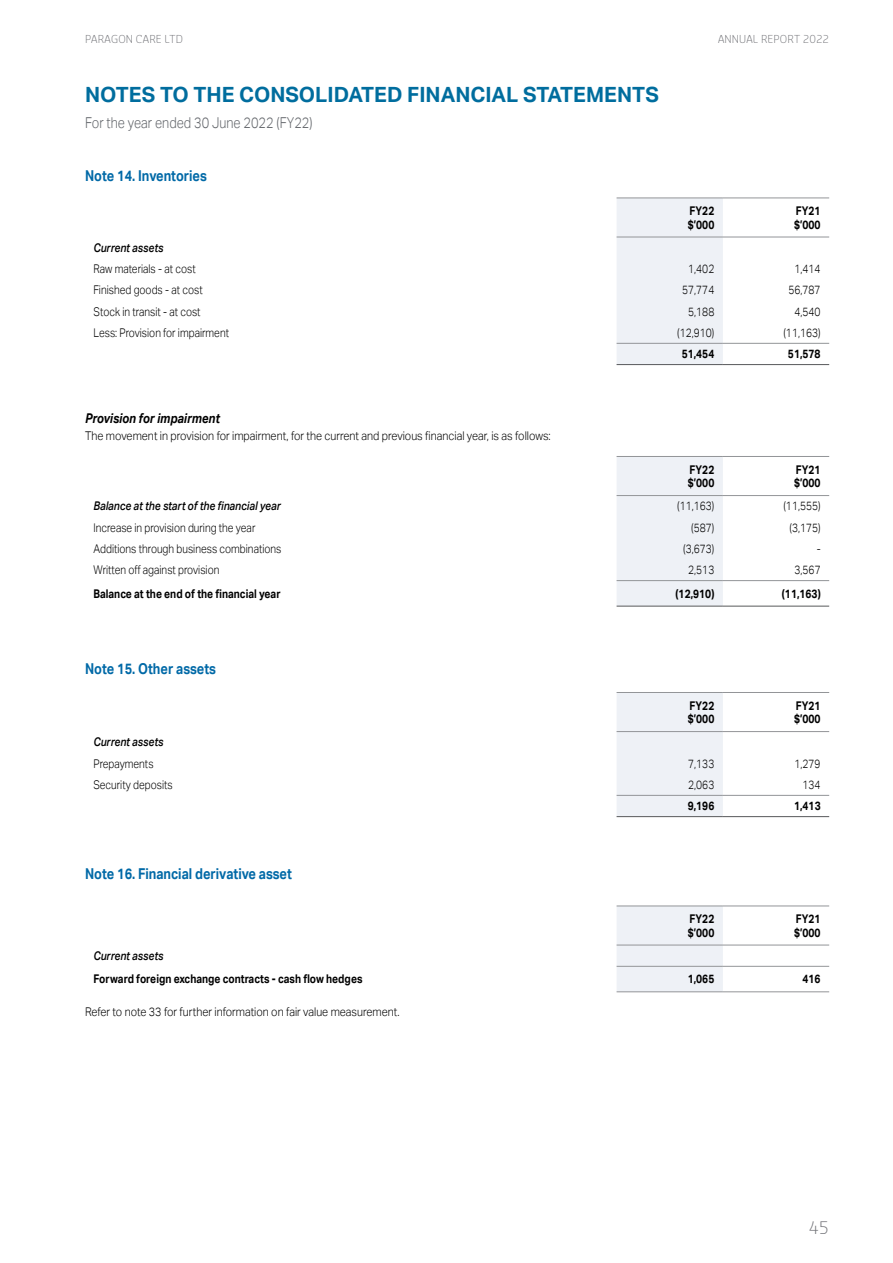
<style>
.page{position:relative;width:893px;height:1263px;background:#fff}
.page>*{position:absolute;margin:0;border:0;box-sizing:border-box;transform-origin:0 0}
.t1{font:700 21px "Aktiv Grotesk";color:#006d9e}
.t2{font:300 16.5px "Sansa Pro";color:#6f7075}
.t3{font:700 15px "Aktiv Grotesk";color:#0069a7;scale:.85 1}
.t4{font:300 15px "Aktiv Grotesk";color:#63666b;scale:.85 1}
.t5{font:italic 700 13.5px "Aktiv Grotesk";color:#000;scale:.85 1}
.t6{font:300 12px "Aktiv Grotesk";color:#000;scale:.85 1}
.t7{font:700 12px/13.5px "Aktiv Grotesk";color:#000;scale:.85 1}
.t8{font:300 12px "Aktiv Grotesk";color:#000;scale:.9 1}
.t9{font:italic 500 12px "Aktiv Grotesk";color:#000;scale:.85 1}
.t10{font:300 10.5px "Sansa Pro";letter-spacing:.02em;color:#6f7075}
</style>
<div class="page">
<div style="left:617px;top:199px;width:106px;height:165px;background:#eef1f6"></div>
<hr style="left:617px;top:364px;width:106px;height:1px;background:#58595b">
<hr style="left:723px;top:364px;width:106px;height:1px;background:#58595b">
<hr style="left:617px;top:198px;width:106px;height:1px;background:#939598">
<hr style="left:723px;top:198px;width:106px;height:1px;background:#939598">
<hr style="left:617px;top:237px;width:106px;height:1px;background:#939598">
<hr style="left:723px;top:237px;width:106px;height:1px;background:#939598">
<hr style="left:617px;top:343px;width:106px;height:1px;background:#939598">
<hr style="left:723px;top:343px;width:106px;height:1px;background:#939598">
<div style="left:617px;top:457px;width:106px;height:149px;background:#eef1f6"></div>
<hr style="left:617px;top:606px;width:106px;height:1px;background:#58595b">
<hr style="left:723px;top:606px;width:106px;height:1px;background:#58595b">
<hr style="left:617px;top:456px;width:106px;height:1px;background:#939598">
<hr style="left:723px;top:456px;width:106px;height:1px;background:#939598">
<hr style="left:617px;top:495px;width:106px;height:1px;background:#939598">
<hr style="left:723px;top:495px;width:106px;height:1px;background:#939598">
<hr style="left:617px;top:580px;width:106px;height:1px;background:#939598">
<hr style="left:723px;top:580px;width:106px;height:1px;background:#939598">
<div style="left:617px;top:907px;width:106px;height:84px;background:#eef1f6"></div>
<hr style="left:617px;top:906px;width:106px;height:1px;background:#939598">
<hr style="left:723px;top:906px;width:106px;height:1px;background:#939598">
<hr style="left:617px;top:945px;width:106px;height:1px;background:#939598">
<hr style="left:723px;top:945px;width:106px;height:1px;background:#939598">
<hr style="left:617px;top:966px;width:106px;height:1px;background:#939598">
<hr style="left:723px;top:966px;width:106px;height:1px;background:#939598">
<hr style="left:617px;top:991px;width:106px;height:1px;background:#939598">
<hr style="left:723px;top:991px;width:106px;height:1px;background:#939598">
<div style="left:617px;top:693px;width:106px;height:123px;background:#eef1f6"></div>
<hr style="left:617px;top:816px;width:106px;height:1px;background:#58595b">
<hr style="left:723px;top:816px;width:106px;height:1px;background:#58595b">
<hr style="left:617px;top:692px;width:106px;height:1px;background:#939598">
<hr style="left:723px;top:692px;width:106px;height:1px;background:#939598">
<hr style="left:617px;top:731px;width:106px;height:1px;background:#939598">
<hr style="left:723px;top:731px;width:106px;height:1px;background:#939598">
<hr style="left:617px;top:795px;width:106px;height:1px;background:#939598">
<hr style="left:723px;top:795px;width:106px;height:1px;background:#939598">
<p class="t10" style="left:85px;top:31px;width:99px">PARAGON CARE LTD</p>
<p class="t10" style="left:718px;top:31px;width:113px">ANNUAL REPORT 2022</p>
<h1 class="t1" style="left:85px;top:82px;width:575px">NOTES TO THE CONSOLIDATED FINANCIAL STATEMENTS</h1>
<p class="t4" style="left:85px;top:114px;width:269px">For the year ended 30 June 2022 (FY22)</p>
<p class="t3" style="left:85px;top:167px;width:145px">Note 14. Inventories</p>
<p class="t7" style="left:688px;top:204px;width:33px">FY22 $’000</p>
<p class="t7" style="left:794px;top:204px;width:33px">FY21 $’000</p>
<p class="t9" style="left:94px;top:241px;width:84px">Current assets</p>
<p class="t6" style="left:94px;top:262px;width:122px">Raw materials - at cost</p>
<p class="t6" style="left:688px;top:262px;width:32px">1,402</p>
<p class="t6" style="left:794px;top:262px;width:32px">1,414</p>
<p class="t6" style="left:94px;top:283px;width:130px">Finished goods - at cost</p>
<p class="t6" style="left:682px;top:283px;width:39px">57,774</p>
<p class="t6" style="left:788px;top:283px;width:39px">56,787</p>
<p class="t6" style="left:94px;top:305px;width:128px">Stock in transit - at cost</p>
<p class="t6" style="left:688px;top:305px;width:32px">5,188</p>
<p class="t6" style="left:794px;top:305px;width:32px">4,540</p>
<p class="t6" style="left:94px;top:326px;width:161px">Less: Provision for impairment</p>
<p class="t6" style="left:677px;top:326px;width:45px">(12,910)</p>
<p class="t6" style="left:783px;top:326px;width:45px">(11,163)</p>
<p class="t7" style="left:682px;top:347px;width:40px">51,454</p>
<p class="t7" style="left:788px;top:347px;width:40px">51,578</p>
<p class="t5" style="left:85px;top:410px;width:160px">Provision for impairment</p>
<p class="t8" style="left:85px;top:428px;width:519px">The movement in provision for impairment, for the current and previous financial year, is as follows:</p>
<p class="t7" style="left:688px;top:463px;width:33px">FY22 $’000</p>
<p class="t7" style="left:794px;top:463px;width:33px">FY21 $’000</p>
<p class="t9" style="left:94px;top:499px;width:222px">Balance at the start of the financial year</p>
<p class="t6" style="left:677px;top:499px;width:45px">(11,163)</p>
<p class="t6" style="left:783px;top:499px;width:45px">(11,555)</p>
<p class="t6" style="left:94px;top:521px;width:192px">Increase in provision during the year</p>
<p class="t6" style="left:691px;top:521px;width:29px">(587)</p>
<p class="t6" style="left:789px;top:521px;width:38px">(3,175)</p>
<p class="t6" style="left:94px;top:542px;width:223px">Additions through business combinations</p>
<p class="t6" style="left:683px;top:542px;width:38px">(3,673)</p>
<p class="t6" style="left:817px;top:542px;width:6px">-</p>
<p class="t6" style="left:94px;top:563px;width:150px">Written off against provision</p>
<p class="t6" style="left:688px;top:563px;width:32px">2,513</p>
<p class="t6" style="left:794px;top:563px;width:32px">3,567</p>
<p class="t7" style="left:94px;top:587px;width:222px">Balance at the end of the financial year</p>
<p class="t7" style="left:676px;top:587px;width:47px">(12,910)</p>
<p class="t7" style="left:782px;top:587px;width:47px">(11,163)</p>
<p class="t3" style="left:85px;top:660px;width:156px">Note 15. Other assets</p>
<p class="t7" style="left:688px;top:699px;width:33px">FY22 $’000</p>
<p class="t7" style="left:794px;top:699px;width:33px">FY21 $’000</p>
<p class="t9" style="left:94px;top:735px;width:84px">Current assets</p>
<p class="t6" style="left:94px;top:756px;width:72px">Prepayments</p>
<p class="t6" style="left:688px;top:756px;width:32px">7,133</p>
<p class="t6" style="left:794px;top:756px;width:32px">1,279</p>
<p class="t6" style="left:94px;top:778px;width:95px">Security deposits</p>
<p class="t6" style="left:688px;top:778px;width:32px">2,063</p>
<p class="t6" style="left:803px;top:778px;width:23px">134</p>
<p class="t7" style="left:688px;top:799px;width:33px">9,196</p>
<p class="t7" style="left:794px;top:799px;width:33px">1,413</p>
<p class="t3" style="left:85px;top:865px;width:245px">Note 16. Financial derivative asset</p>
<p class="t7" style="left:688px;top:912px;width:33px">FY22 $’000</p>
<p class="t7" style="left:794px;top:912px;width:33px">FY21 $’000</p>
<p class="t9" style="left:94px;top:949px;width:84px">Current assets</p>
<p class="t7" style="left:94px;top:972px;width:318px">Forward foreign exchange contracts - cash flow hedges</p>
<p class="t7" style="left:688px;top:972px;width:33px">1,065</p>
<p class="t7" style="left:803px;top:972px;width:23px">416</p>
<p class="t8" style="left:85px;top:1004px;width:351px">Refer to note 33 for further information on fair value measurement.</p>
<h2 class="t2" style="left:809px;top:1216px;width:22px">45</h2>
</div>
